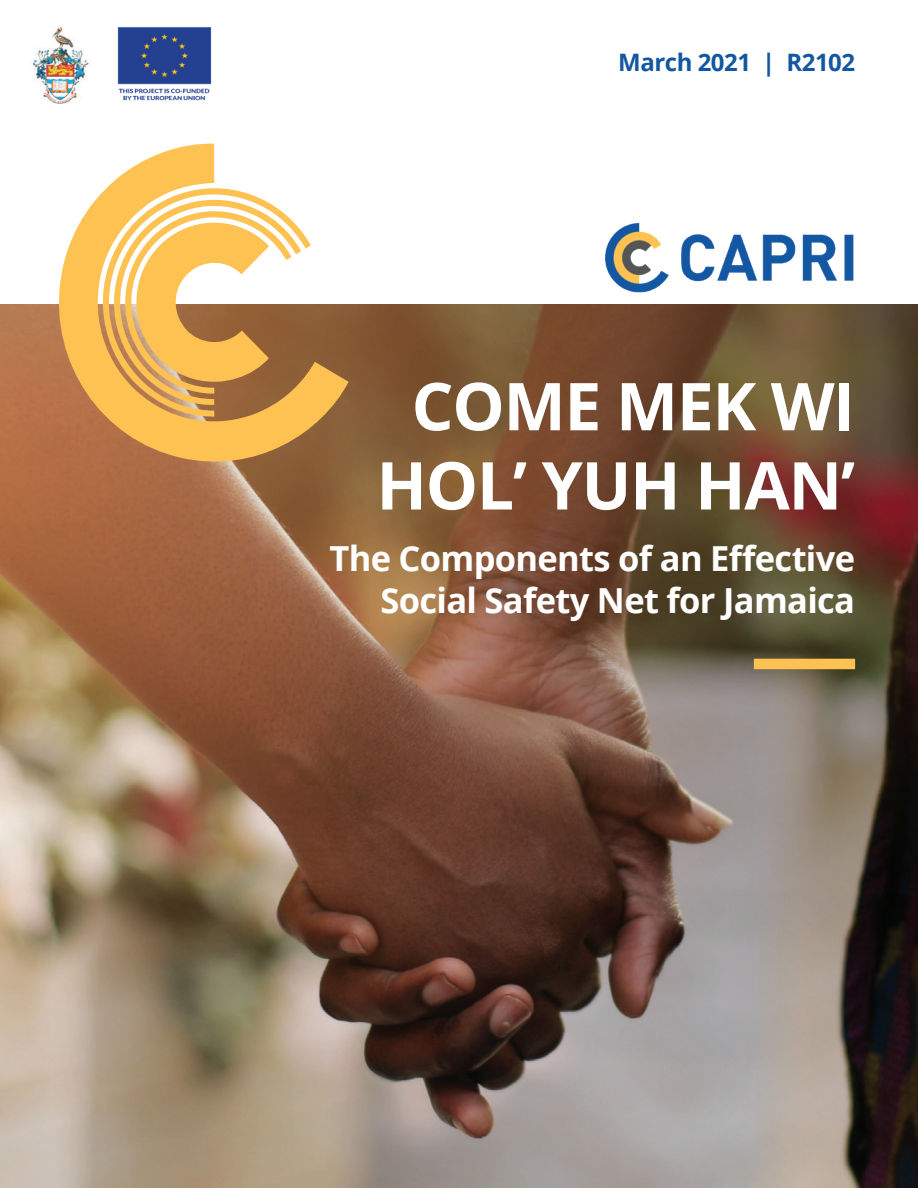
<style>
.page{position:relative;width:918px;height:1188px;background:#fff}
.page>*{position:absolute;margin:0;border:0;box-sizing:border-box;transform-origin:0 0}
.t1{font:700 66px/79.2px "Open Sans";letter-spacing:-.02em;color:#fff;text-align:center}
.t2{font:700 34.5px/41.4px "Open Sans";letter-spacing:-.02em;color:#fff;text-align:right}
.t3{font:700 24px "Open Sans";letter-spacing:-.02em;color:#1357a2}
</style>
<div class="page">
<img style="left:0;top:304px;width:918px;height:884px">
<img style="left:117px;top:27px;width:95px;height:74px">
<img style="left:605px;top:222px;width:249px;height:71px">
<div style="left:754px;top:659px;width:101px;height:10px;background:#fdc252"></div>
<svg style="left:50px;top:143px;width:299px;height:331px"></svg>
<svg style="left:90px;top:174px;width:221px;height:243px"></svg>
<svg style="left:135px;top:216px;width:134px;height:171px"></svg>
<img style="left:32px;top:26px;width:57px;height:78px">
<p class="t3" style="left:618px;top:45px;width:238px">March 2021 | R2102</p>
<h1 class="t1" style="left:376px;top:365px;width:480px">COME MEK WI<br>HOL’ YUH HAN’</h1>
<p class="t2" style="left:329px;top:537px;width:527px">The Components of an Effective<br>Social Safety Net for Jamaica</p>
</div>
